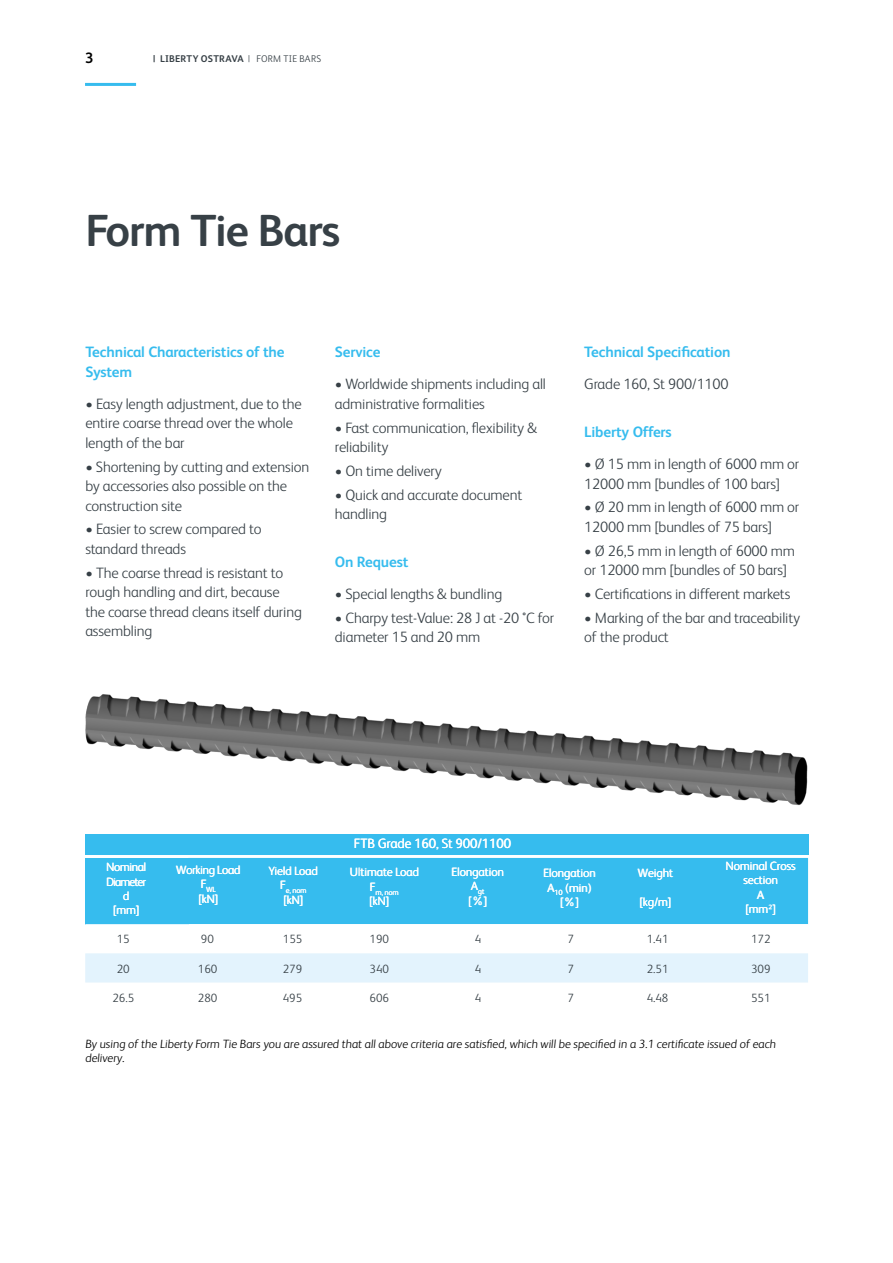
<style>
.page{position:relative;width:893px;height:1263px;background:#fff}
.page>*{position:absolute;margin:0;border:0;box-sizing:border-box;transform-origin:0 0}
.t1{font:700 45px "FS Albert";letter-spacing:-.025em;color:#374046}
.t2{font:300 15px/19.5px "FS Albert";letter-spacing:-.01em;color:#374046}
.t3{font:700 15px/19.5px "FS Albert";letter-spacing:-.01em;color:#36bcee}
.t4{font:700 15px "FS Albert";color:#000}
.t5{font:300 13.5px "FS Albert";color:#fff}
.t6{font:300 12px/14.4px "FS Albert";color:#000}
.t7{font:300 12px/14.4px "FS Albert";color:#fff;text-align:center}
.t8{font:300 12px "FS Albert";color:#374046}
.t9{font:300 12px/14.4px "FS Albert";letter-spacing:-.045em;color:#fff;text-align:center}
.t10{font:300 12px "FS Albert";letter-spacing:-.02em;color:#fff}
.t11{font:700 9.75px "FS Albert";letter-spacing:.02em;color:#374046}
.t12{font:300 7.5px "FS Albert";color:#fff}
.s1{font-weight:300}
.s2{font-weight:700}
</style>
<div class="page">
<hr style="left:85px;top:83px;width:51px;height:3px;background:#36bcee">
<img style="left:85px;top:694px;width:724px;height:289px">
<div style="left:85px;top:834px;width:723px;height:20px;background:#36bcee"></div>
<p class="t4" style="left:85px;top:47px;width:10px">3</p>
<p class="t11" style="left:153px;top:52px;width:170px">| LIBERTY OSTRAVA <span class="s1">| FORM TIE BARS</span></p>
<h1 class="t1" style="left:85px;top:200px;width:257px">Form Tie Bars</h1>
<p class="t3" style="left:85px;top:342px;width:201px">Technical Characteristics of the<br>System</p>
<p class="t2" style="left:85px;top:393px;width:218px">• Easy length adjustment, due to the entire coarse thread over the whole length of the bar</p>
<p class="t2" style="left:85px;top:456px;width:225px">• Shortening by cutting and extension by accessories also possible on the construction site</p>
<p class="t2" style="left:85px;top:519px;width:178px">• Easier to screw compared to standard threads</p>
<p class="t2" style="left:85px;top:562px;width:218px">• The coarse thread is resistant to rough handling and dirt, because the coarse thread cleans itself during assembling</p>
<p class="t3" style="left:335px;top:342px;width:47px">Service</p>
<p class="t2" style="left:335px;top:374px;width:213px">• Worldwide shipments including all administrative formalities</p>
<p class="t2" style="left:335px;top:417px;width:204px">• Fast communication, flexibility &amp; reliability</p>
<p class="t2" style="left:335px;top:460px;width:108px">• On time delivery</p>
<p class="t2" style="left:335px;top:484px;width:189px">• Quick and accurate document handling</p>
<p class="t3" style="left:335px;top:551px;width:75px">On Request</p>
<p class="t2" style="left:335px;top:583px;width:169px">• Special lengths &amp; bundling</p>
<p class="t2" style="left:335px;top:607px;width:221px">• Charpy test-Value: 28 J at -20 °C for diameter 15 and 20 mm</p>
<p class="t3" style="left:584px;top:341px;width:148px">Technical Specification</p>
<p class="t2" style="left:584px;top:374px;width:146px">Grade 160, St 900/1100</p>
<p class="t3" style="left:584px;top:421px;width:89px">Liberty Offers</p>
<p class="t2" style="left:584px;top:453px;width:217px">• Ø 15 mm in length of 6000 mm or<br>12000 mm [bundles of 100 bars]</p>
<p class="t2" style="left:584px;top:497px;width:217px">• Ø 20 mm in length of 6000 mm or<br>12000 mm [bundles of 75 bars]</p>
<p class="t2" style="left:584px;top:540px;width:212px">• Ø 26,5 mm in length of 6000 mm or 12000 mm [bundles of 50 bars]</p>
<p class="t2" style="left:584px;top:583px;width:208px">• Certifications in different markets</p>
<p class="t2" style="left:584px;top:607px;width:217px">• Marking of the bar and traceability of the product</p>
<p class="t5" style="left:354px;top:834px;width:159px">FTB Grade 160, St 900/1100</p>
<p class="t9" style="left:106px;top:859px;width:41px">Nominal<br>Diameter d<br>[mm]</p>
<p class="t7" style="left:269px;top:863px;width:51px">Yield Load</p>
<p class="t10" style="left:176px;top:862px;width:66px">Working Load</p>
<p class="t12" style="left:201px;top:885px;width:17px"><sup>F</sup>WL</p>
<p class="t7" style="left:198px;top:891px;width:21px">[kN]</p>
<p class="t12" style="left:280px;top:885px;width:28px"><sup>F</sup>e, nom</p>
<p class="t7" style="left:283px;top:892px;width:21px">[kN]</p>
<p class="t7" style="left:350px;top:864px;width:71px">Ultimate Load</p>
<p class="t12" style="left:370px;top:887px;width:30px"><sup>F</sup>m, nom</p>
<p class="t7" style="left:369px;top:893px;width:21px">[kN]</p>
<p class="t7" style="left:452px;top:864px;width:54px">Elongation</p>
<p class="t12" style="left:471px;top:886px;width:15px"><sup>A</sup>gt</p>
<p class="t7" style="left:468px;top:893px;width:20px">[%]</p>
<p class="t7" style="left:543px;top:865px;width:54px">Elongation<br>A<sub>10</sub> (min) [%]</p>
<p class="t7" style="left:726px;top:858px;width:72px">Nominal Cross section<br>A<br>[mm<span class="s2">²</span>]</p>
<p class="t7" style="left:638px;top:865px;width:37px">Weight</p>
<p class="t7" style="left:639px;top:894px;width:33px">[kg/m]</p>
<p class="t8" style="left:201px;top:931px;width:14px">90</p>
<p class="t8" style="left:198px;top:960px;width:21px">160</p>
<p class="t8" style="left:198px;top:990px;width:21px">280</p>
<p class="t8" style="left:117px;top:931px;width:14px">15</p>
<p class="t8" style="left:283px;top:931px;width:21px">155</p>
<p class="t8" style="left:370px;top:931px;width:21px">190</p>
<p class="t8" style="left:475px;top:931px;width:8px">4</p>
<p class="t8" style="left:568px;top:931px;width:8px">7</p>
<p class="t8" style="left:647px;top:931px;width:23px">1.41</p>
<p class="t8" style="left:751px;top:931px;width:21px">172</p>
<p class="t8" style="left:117px;top:960px;width:14px">20</p>
<p class="t8" style="left:283px;top:960px;width:21px">279</p>
<p class="t8" style="left:370px;top:960px;width:21px">340</p>
<p class="t8" style="left:475px;top:960px;width:8px">4</p>
<p class="t8" style="left:568px;top:960px;width:8px">7</p>
<p class="t8" style="left:647px;top:960px;width:23px">2.51</p>
<p class="t8" style="left:751px;top:960px;width:21px">309</p>
<p class="t8" style="left:112px;top:990px;width:23px">26.5</p>
<p class="t8" style="left:283px;top:990px;width:21px">495</p>
<p class="t8" style="left:370px;top:990px;width:21px">606</p>
<p class="t8" style="left:475px;top:990px;width:8px">4</p>
<p class="t8" style="left:568px;top:990px;width:8px">7</p>
<p class="t8" style="left:647px;top:990px;width:23px">4.48</p>
<p class="t8" style="left:751px;top:990px;width:21px">551</p>
<p class="t6" style="left:85px;top:1036px;width:694px">By using of the Liberty Form Tie Bars you are assured that all above criteria are satisfied, which will be specified in a 3.1 certificate issued of each delivery.</p>
</div>
